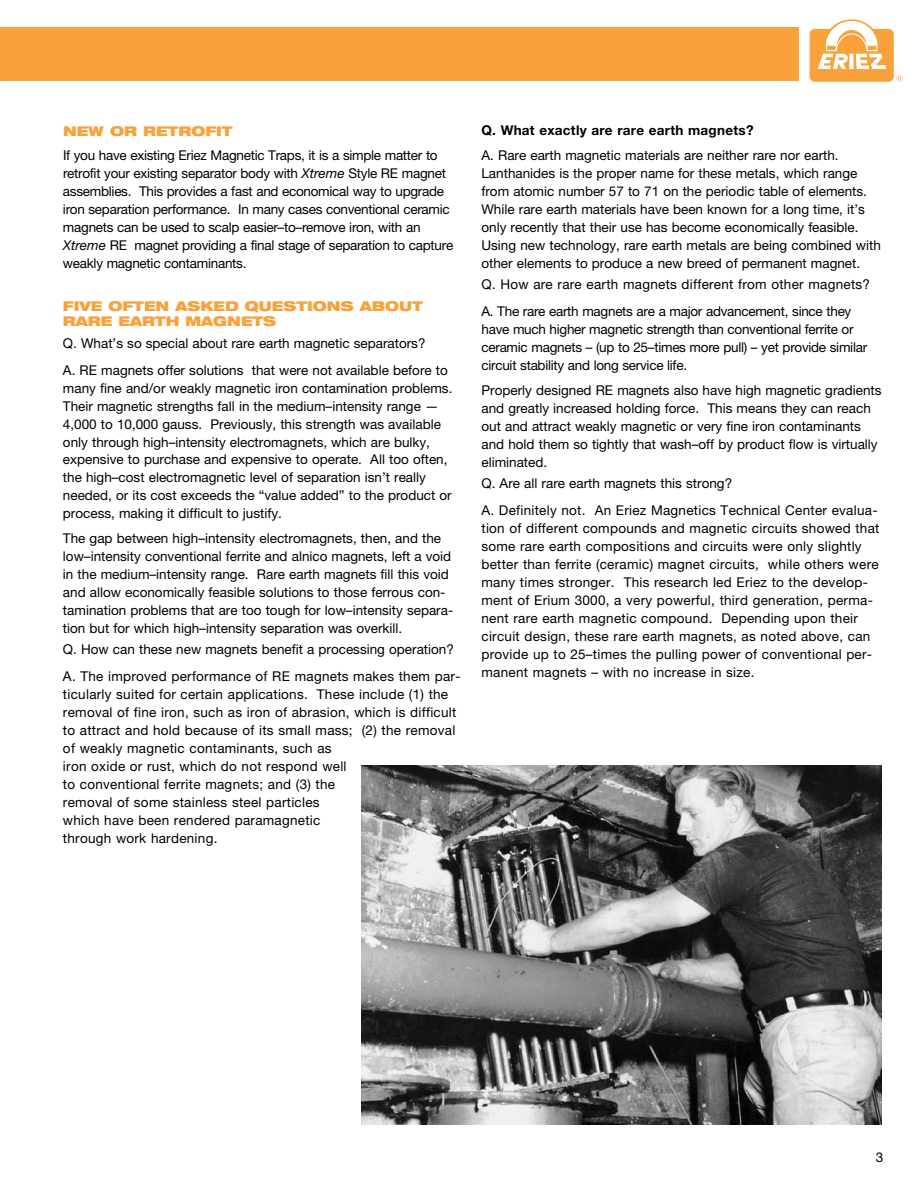
<style>
.page{position:relative;width:918px;height:1188px;background:#fff}
.page>*{position:absolute;margin:0;border:0;box-sizing:border-box;transform-origin:0 0}
.t1{font:13.5px/18px "Helvetica Neue LT Pro";color:#000}
.t2{font:13.5px/18px "Helvetica Neue LT Pro";letter-spacing:.02em;color:#000}
.t3{font:13.5px/18px "Helvetica Neue LT Pro";letter-spacing:-.02em;color:#000}
.t4{font:900 expanded 13.5px/15px "Helvetica Neue LT Pro";color:#f9a13a}
.t5{font:700 13.5px "Helvetica Neue LT Pro";letter-spacing:.02em;color:#000}
.t6{font:13.5px "Helvetica Neue";color:#000}
.s1{font-style:italic}
</style>
<div class="page">
<svg style="left:810px;top:19px;width:92px;height:63px"></svg>
<div style="left:2px;top:27px;width:797px;height:54px;background:#f9a13a"></div>
<hr style="left:0;top:27px;width:3px;height:54px;background:#f9a13a">
<img style="left:361px;top:765px;width:521px;height:360px">
<p class="t4" style="left:63px;top:123px;width:171px">NEW OR RETROFIT</p>
<p class="t3" style="left:63px;top:146px;width:392px">If you have existing Eriez Magnetic Traps, it is a simple matter to retrofit your existing separator body with <span class="s1">Xtreme</span> Style RE magnet assemblies. This provides a fast and economical way to upgrade iron separation performance. I n many cases conventional ceramic magnets can be used to scalp easier–to–remove iron, with an <span class="s1">Xtreme</span> RE magnet providing a final stage of separation to capture weakly magnetic contaminants.</p>
<p class="t4" style="left:63px;top:298px;width:361px">FIVE OFTEN ASKED QUESTIONS ABOUT<br>RARE EARTH MAGNETS</p>
<p class="t1" style="left:63px;top:329px;width:386px;line-height:27px">Q. What’s so special about rare earth magnetic separators?<br>A. RE magnets offer solutions that were not available before to</p>
<p class="t1" style="left:63px;top:379px;width:391px">many fine and/or weakly magnetic iron contamination problems.<br>Their magnetic strengths fall in the medium–intensity range — 4,000 to 10,000 gauss. Previously, this strength was available only through high–intensity electromagnets, which are bulky, expensive to purchase and expensive to operate. All too often, the high–cost electromagnetic level of separation isn’t really needed, or its cost exceeds the “value added” to the product or process, making it difficult to justify.</p>
<p class="t1" style="left:63px;top:529px;width:392px">The gap between high–intensity electromagnets, then, and the low–intensity conventional ferrite and alnico magnets, left a void in the medium–intensity range. Rare earth magnets fill this void and allow economically feasible solutions to those ferrous con&shy;tamination problems that are too tough for low–intensity separa&shy;tion but for which high–intensity separation was overkill.</p>
<p class="t1" style="left:63px;top:636px;width:399px;line-height:27px">Q. How can these new magnets benefit a processing operation?<br>A. The improved performance of RE magnets makes them par-</p>
<p class="t2" style="left:63px;top:685px;width:395px">ticularly suited for certain applications. These include (1) the removal of fine iron, such as iron of abrasion, which is difficult to attract and hold because of its small mass; (2) the removal of weakly magnetic contaminants, such as<br>iron oxide or rust, which do not respond well<br>to conventional ferrite magnets; and (3) the<br>removal of some stainless steel particles<br>which have been rendered paramagnetic<br>through work hardening.</p>
<p class="t5" style="left:481px;top:122px;width:274px">Q. What exactly are rare earth magnets?</p>
<p class="t1" style="left:481px;top:146px;width:401px">A. Rare earth magnetic materials are neither rare nor earth.<br>Lanthanides is the proper name for these metals, which range from atomic number 57 to 71 on the periodic table of elements.<br>While rare earth materials have been known for a long time, it’s only recently that their use has become economically feasible.<br>Using new technology, rare earth metals are being combined with other elements to produce a new breed of permanent magnet.</p>
<p class="t1" style="left:481px;top:271px;width:390px;line-height:27px">Q. How are rare earth magnets different from other magnets?<br>A. The rare earth magnets are a major advancement, since they</p>
<p class="t3" style="left:481px;top:320px;width:387px">have much higher magnetic strength than conventional ferrite or ceramic magnets – (up to 25–times more pull) – yet provide similar circuit stability and long service life.</p>
<p class="t1" style="left:481px;top:381px;width:402px">Properly designed RE magnets also have high magnetic gradients and greatly increased holding force. This means they can reach out and attract weakly magnetic or very fine iron contaminants and hold them so tightly that wash–off by product flow is virtually eliminated.</p>
<p class="t2" style="left:481px;top:470px;width:398px;line-height:27px">Q. Are all rare earth magnets this strong?<br>A. Definitely not. An Eriez M agnetics Technical Center evalua-</p>
<p class="t2" style="left:481px;top:519px;width:400px">tion of different compounds and magnetic circuits showed that some rare earth compositions and circuits were only slightly better than ferrite (ceramic) magnet circuits, while others were many times stronger. This research led Eriez to the develop&shy;ment of Erium 3000, a very powerful, third generation, perma&shy;nent rare earth magnetic compound. Depending upon their circuit design, these rare earth magnets, as noted above, can provide up to 25–times the pulling power of conventional per&shy;manent magnets – with no increase in size.</p>
<p class="t6" style="left:876px;top:1149px;width:9px">3</p>
</div>
